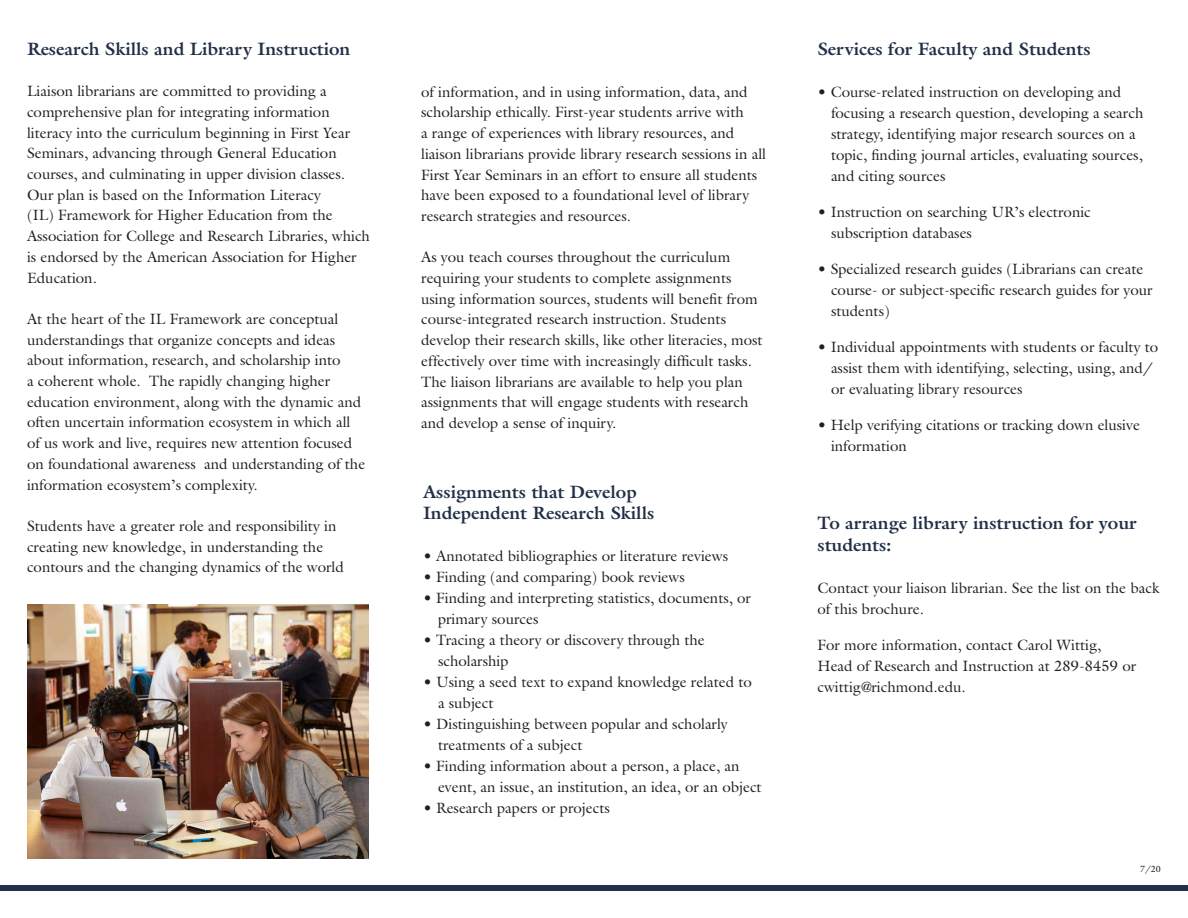
<style>
.page{position:relative;width:1188px;height:918px;background:#fff}
.page>*{position:absolute;margin:0;border:0;box-sizing:border-box;transform-origin:0 0}
.t1{font:700 18px/21.6px "Galliard";color:#223047}
.t2{font:15px/20.7px "Galliard";color:#231f20}
.t3{font:9px "Galliard";color:#231f20}
</style>
<div class="page">
<div style="left:0;top:885px;width:1188px;height:6px;background:#223047"></div>
<img style="left:27px;top:605px;width:342px;height:253px">
<p class="t1" style="left:27px;top:37px;width:325px">Research Skills and Library Instruction</p>
<p class="t2" style="left:27px;top:81px;width:345px">Liaison librarians are committed to providing a comprehensive plan for integrating information literacy into the curriculum beginning in First Year Seminars, advancing through General Education courses, and culminating in upper division classes.<br>Our plan is based on the Information Literacy<br>(IL) Framework for Higher Education from the Association for College and Research Libraries, which is endorsed by the American Association for Higher Education.</p>
<p class="t2" style="left:27px;top:308px;width:340px">At the heart of the IL Framework are conceptual understandings that organize concepts and ideas about information, research, and scholarship into<br>a coherent whole. The rapidly changing higher education environment, along with the dynamic and often uncertain information ecosystem in which all of us work and live, requires new attention focused on foundational awareness and understanding of the information ecosystem’s complexity.</p>
<p class="t2" style="left:27px;top:515px;width:318px">Students have a greater role and responsibility in creating new knowledge, in understanding the contours and the changing dynamics of the world</p>
<p class="t2" style="left:421px;top:81px;width:347px">of information, and in using information, data, and scholarship ethically. First-year students arrive with<br>a range of experiences with library resources, and liaison librarians provide library research sessions in all First Year Seminars in an effort to ensure all students have been exposed to a foundational level of library research strategies and resources.</p>
<p class="t2" style="left:421px;top:247px;width:343px">As you teach courses throughout the curriculum requiring your students to complete assignments using information sources, students will benefit from course-integrated research instruction. Students develop their research skills, like other literacies, most effectively over time with increasingly difficult tasks.<br>The liaison librarians are available to help you plan assignments that will engage students with research and develop a sense of inquiry.</p>
<p class="t1" style="left:423px;top:481px;width:233px">Assignments that Develop<br>Independent Research Skills</p>
<p class="t2" style="left:423px;top:546px;width:307px">• Annotated bibliographies or literature reviews</p>
<p class="t2" style="left:423px;top:567px;width:263px">• Finding (and comparing) book reviews</p>
<p class="t2" style="left:438px;top:588px;width:315px;text-indent:-15px">• Finding and interpreting statistics, documents, or primary sources</p>
<p class="t2" style="left:438px;top:630px;width:268px;text-indent:-15px">• Tracing a theory or discovery through the scholarship</p>
<p class="t2" style="left:438px;top:672px;width:315px;text-indent:-15px">• Using a seed text to expand knowledge related to a subject</p>
<p class="t2" style="left:438px;top:714px;width:291px;text-indent:-15px">• Distinguishing between popular and scholarly treatments of a subject</p>
<p class="t2" style="left:438px;top:756px;width:325px;text-indent:-15px">• Finding information about a person, a place, an event, an issue, an institution, an idea, or an object</p>
<p class="t2" style="left:423px;top:798px;width:188px">• Research papers or projects</p>
<p class="t1" style="left:818px;top:37px;width:275px">Services for Faculty and Students</p>
<p class="t2" style="left:831px;top:81px;width:314px;text-indent:-14px">• Course-related instruction on developing and focusing a research question, developing a search strategy, identifying major research sources on a topic, finding journal articles, evaluating sources, and citing sources</p>
<p class="t2" style="left:831px;top:201px;width:261px;text-indent:-14px">• Instruction on searching UR’s electronic subscription databases</p>
<p class="t2" style="left:831px;top:258px;width:323px;text-indent:-14px">• Specialized research guides (Librarians can create course- or subject-specific research guides for your students)</p>
<p class="t2" style="left:831px;top:336px;width:329px;text-indent:-14px">• Individual appointments with students or faculty to assist them with identifying, selecting, using, and/ or evaluating library resources</p>
<p class="t2" style="left:831px;top:414px;width:310px;text-indent:-14px">• Help verifying citations or tracking down elusive information</p>
<p class="t1" style="left:818px;top:512px;width:321px">To arrange library instruction for your students:</p>
<p class="t2" style="left:818px;top:577px;width:343px">Contact your liaison librarian. See the list on the back of this brochure.</p>
<p class="t2" style="left:818px;top:634px;width:285px">For more information, contact Carol Wittig,</p>
<p class="t2" style="left:818px;top:655px;width:320px">Head of Research and Instruction at 289-8459 or cwittig@richmond.edu.</p>
<p class="t3" style="left:1140px;top:863px;width:22px">7/20</p>
</div>
